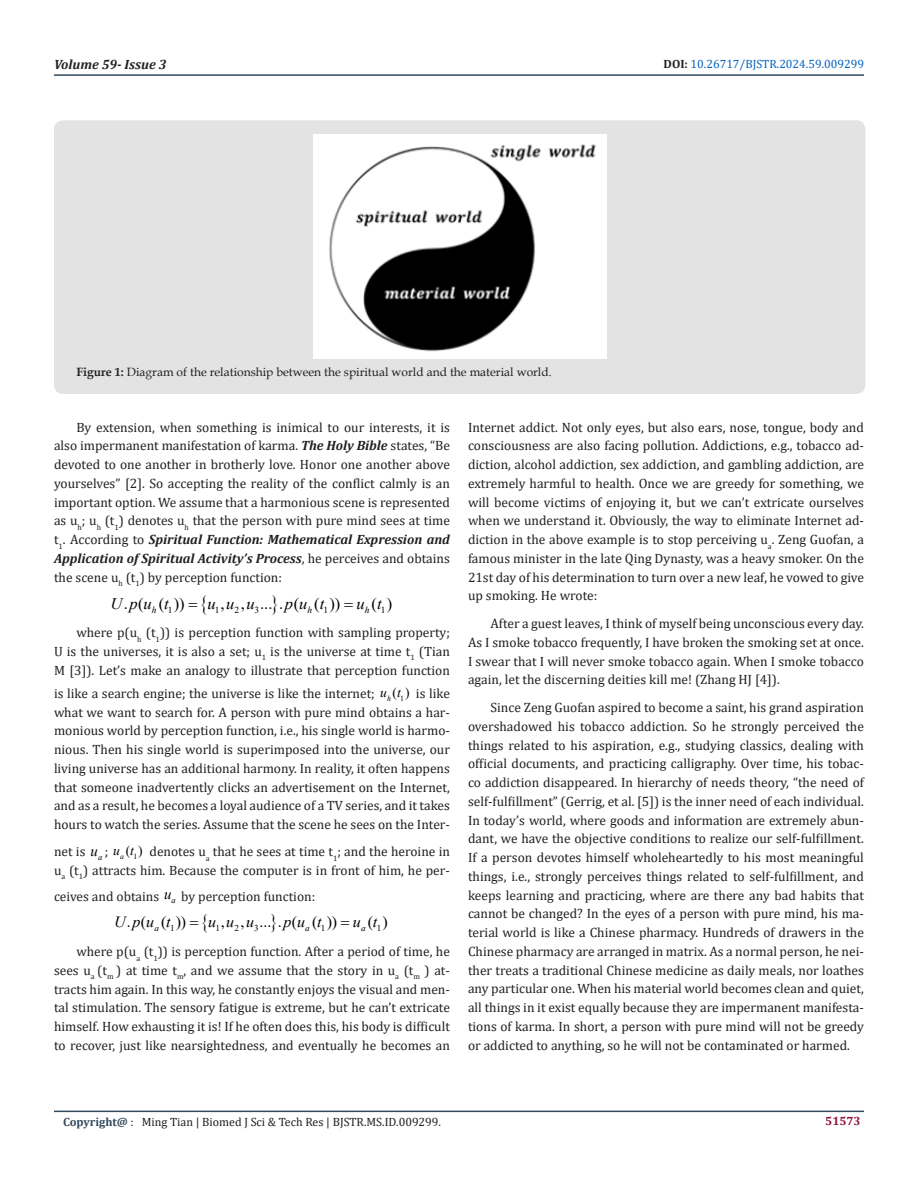
<style>
.page{position:relative;width:918px;height:1188px;background:#fff}
.page>*{position:absolute;margin:0;border:0;box-sizing:border-box;transform-origin:0 0}
.t1{font:16.05px "Times New Roman";color:#000}
.t2{font:italic 16.05px "Times New Roman";letter-spacing:.435em;color:#000}
.t3{font:15.6px "Times New Roman";color:#000}
.t4{font:italic 15.6px "Times New Roman";letter-spacing:.435em;color:#000}
.t5{font:13.5px/18.8px "Cambria";color:#231f20;text-align:justify}
.t6{font:italic 700 13.5px "Cambria";color:#231f20}
.t7{font:13.5px "Times New Roman";color:#000}
.t8{font:italic 13.5px "Times New Roman";color:#000}
.t9{font:12px "Book Antiqua";color:#231f20}
.t10{font:12px "Cambria";color:#231f20}
.t11{font:12px "Cambria";color:#0563c1}
.t12{font:700 12px "Cambria";color:#8f133a}
.t13{font:9.3px "Times New Roman";color:#000}
.t14{font:italic 9.3px "Times New Roman";color:#000}
.t15{font:9px "Times New Roman";color:#000}
.t16{font:italic 9px "Times New Roman";color:#000}
.t17{font:italic 8.7px "Times New Roman";color:#000}
.s1{font-weight:700;color:#231f20}
.s2{font-weight:700}
.s3{font-weight:700;font-style:italic}
.s4{font-family:"Times New Roman";font-style:italic;color:#000}
.s5{font-family:"Cambria";font-style:normal;color:#231f20}
.s6{font-weight:700;color:#34495e}
</style>
<div class="page">
<hr style="left:54px;top:1111px;width:810px;height:1px;background:#34495e">
<hr style="left:54px;top:74px;width:810px;height:2px;background:#34495e">
<div style="left:54px;top:120px;width:811px;height:274px;background:#e3e3e3;border-radius:9px"></div>
<img style="left:313px;top:134px;width:293px;height:224px">
<p class="t6" style="left:54px;top:55px;width:114px">Volume 59- Issue 3</p>
<p class="t11" style="left:664px;top:57px;width:202px"><span class="s1">DOI:</span> 10.26717/BJSTR.2024.59.009299</p>
<p class="t9" style="left:76px;top:364px;width:477px"><span class="s2">Figure 1:</span> Diagram of the relationship between the spiritual world and the material world.</p>
<p class="t5" style="left:54px;top:418px;width:398px;text-indent:22px">By extension, when something is inimical to our interests, it is also impermanent manifestation of karma. <span class="s3">The Holy Bible</span> states, “Be devoted to one another in brotherly love. Honor one another above yourselves” [2]. So accepting the reality of the conflict calmly is an important option. We assume that a harmonious scene is represented as u<sub>h</sub>; u<sub>h</sub> (t<sub>1</sub>) denotes u<sub>h</sub> that the person with pure mind sees at time t<sub>1</sub>. According to <span class="s3">Spiritual Function: Mathematical Expression and Application of Spiritual Activity’s Process</span>, he perceives and obtains the scene u<sub>h</sub> (t<sub>1</sub>) by perception function:</p>
<p class="t13" style="left:168px;top:604px;width:6px">1</p>
<p class="t13" style="left:215px;top:604px;width:6px">1</p>
<p class="t13" style="left:235px;top:604px;width:6px">2</p>
<p class="t13" style="left:255px;top:604px;width:6px">3</p>
<p class="t13" style="left:324px;top:604px;width:6px">1</p>
<p class="t13" style="left:381px;top:604px;width:6px">1</p>
<p class="t1" style="left:124px;top:592px;width:62px">.( ())</p>
<p class="t1" style="left:220px;top:592px;width:121px">, , ....( ())</p>
<p class="t1" style="left:372px;top:592px;width:22px">( )</p>
<p class="t2" style="left:110px;top:593px;width:60px">Upu t</p>
<p class="t2" style="left:207px;top:593px;width:49px">uuu</p>
<p class="t2" style="left:285px;top:593px;width:41px">pu t</p>
<p class="t2" style="left:356px;top:593px;width:27px">u t</p>
<p class="t14" style="left:152px;top:604px;width:6px">h</p>
<p class="t14" style="left:308px;top:604px;width:6px">h</p>
<p class="t14" style="left:365px;top:604px;width:6px">h</p>
<p class="t5" style="left:54px;top:623px;width:398px;text-indent:22px">where p(u<sub>h</sub> (t<sub>1</sub>)) is perception function with sampling property; U is the universes, it is also a set; u<sub>1</sub> is the universe at time t<sub>1</sub> (Tian M [3]). Let’s make an analogy to illustrate that perception function</p>
<p class="t5" style="left:54px;top:684px;width:348px">is like a search engine; the universe is like the internet; <sub>h</sub><span class="s4">u t</span></p>
<p class="t7" style="left:393px;top:683px;width:18px"><sub>1</sub>( )</p>
<p class="t5" style="left:54px;top:684px;width:398px;text-indent:362px">is like what we want to search for. A person with pure mind obtains a har&shy;monious world by perception function, i.e., his single world is harmo&shy;nious. Then his single world is superimposed into the universe, our living universe has an additional harmony. In reality, it often happens that someone inadvertently clicks an advertisement on the Internet, and as a result, he becomes a loyal audience of a TV series, and it takes hours to watch the series. Assume that the scene he sees on the Inter-</p>
<p class="t5" style="left:54px;top:842px;width:33px">net is</p>
<p class="t17" style="left:91px;top:851px;width:13px">a<sup>u</sup></p>
<p class="t8" style="left:105px;top:842px;width:31px"><span class="s5">;</span> <sub>a</sub>u t</p>
<p class="t7" style="left:126px;top:841px;width:18px"><sub>1</sub>( )</p>
<p class="t5" style="left:54px;top:842px;width:398px;text-align:right">denotes u<sub>a</sub> that he sees at time t<sub>1</sub>; and the heroine in<br>u<sub>a</sub> (t<sub>1</sub>) attracts him. Because the computer is in front of him, he per-</p>
<p class="t5" style="left:54px;top:887px;width:107px">ceives and obtains</p>
<p class="t17" style="left:164px;top:894px;width:13px">a<sup>u</sup></p>
<p class="t5" style="left:181px;top:887px;width:136px">by perception function:</p>
<p class="t15" style="left:170px;top:921px;width:6px">1</p>
<p class="t15" style="left:215px;top:921px;width:6px">1</p>
<p class="t15" style="left:235px;top:921px;width:6px">2</p>
<p class="t15" style="left:254px;top:921px;width:6px">3</p>
<p class="t15" style="left:321px;top:921px;width:6px">1</p>
<p class="t15" style="left:377px;top:921px;width:6px">1</p>
<p class="t3" style="left:127px;top:911px;width:61px">.( ())</p>
<p class="t3" style="left:221px;top:911px;width:118px">, , ....( ())</p>
<p class="t3" style="left:368px;top:911px;width:21px">( )</p>
<p class="t4" style="left:114px;top:911px;width:58px">Upu t</p>
<p class="t4" style="left:208px;top:911px;width:47px">uuu</p>
<p class="t4" style="left:283px;top:911px;width:40px">pu t</p>
<p class="t4" style="left:353px;top:911px;width:26px">u t</p>
<p class="t16" style="left:154px;top:922px;width:6px">a</p>
<p class="t16" style="left:305px;top:922px;width:6px">a</p>
<p class="t16" style="left:361px;top:922px;width:6px">a</p>
<p class="t5" style="left:54px;top:942px;width:398px;text-indent:22px">where p(u<sub>a</sub> (t<sub>1</sub>)) is perception function. After a period of time, he sees u<sub>a</sub> (t<sub>m</sub> ) at time t<sub>m</sub>, and we assume that the story in u<sub>a</sub> (t<sub>m</sub> ) at&shy;tracts him again. In this way, he constantly enjoys the visual and men&shy;tal stimulation. The sensory fatigue is extreme, but he can’t extricate himself. How exhausting it is! If he often does this, his body is difficult to recover, just like nearsightedness, and eventually he becomes an</p>
<p class="t5" style="left:468px;top:418px;width:398px">Internet addict. Not only eyes, but also ears, nose, tongue, body and consciousness are also facing pollution. Addictions, e.g., tobacco ad&shy;diction, alcohol addiction, sex addiction, and gambling addiction, are extremely harmful to health. Once we are greedy for something, we will become victims of enjoying it, but we can’t extricate ourselves when we understand it. Obviously, the way to eliminate Internet ad&shy;diction in the above example is to stop perceiving u<sub>a</sub>. Zeng Guofan, a famous minister in the late Qing Dynasty, was a heavy smoker. On the 21st day of his determination to turn over a new leaf, he vowed to give up smoking. He wrote:</p>
<p class="t5" style="left:468px;top:614px;width:398px;text-indent:22px">After a guest leaves, I think of myself being unconscious every day.<br>As I smoke tobacco frequently, I have broken the smoking set at once.<br>I swear that I will never smoke tobacco again. When I smoke tobacco again, let the discerning deities kill me! (Zhang HJ [4]).</p>
<p class="t5" style="left:468px;top:698px;width:398px;text-indent:22px">Since Zeng Guofan aspired to become a saint, his grand aspiration overshadowed his tobacco addiction. So he strongly perceived the things related to his aspiration, e.g., studying classics, dealing with official documents, and practicing calligraphy. Over time, his tobac&shy;co addiction disappeared. In hierarchy of needs theory, “the need of self-fulfillment” (Gerrig, et al. [5]) is the inner need of each individual.<br>In today’s world, where goods and information are extremely abun&shy;dant, we have the objective conditions to realize our self-fulfillment.<br>If a person devotes himself wholeheartedly to his most meaningful things, i.e., strongly perceives things related to self-fulfillment, and keeps learning and practicing, where are there any bad habits that cannot be changed? In the eyes of a person with pure mind, his ma&shy;terial world is like a Chinese pharmacy. Hundreds of drawers in the Chinese pharmacy are arranged in matrix. As a normal person, he nei&shy;ther treats a traditional Chinese medicine as daily meals, nor loathes any particular one. When his material world becomes clean and quiet, all things in it exist equally because they are impermanent manifesta&shy;tions of karma. In short, a person with pure mind will not be greedy or addicted to anything, so he will not be contaminated or harmed.</p>
<p class="t10" style="left:63px;top:1115px;width:380px"><span class="s6">Copyright@</span> : Ming Tian | Biomed J Sci &amp; Tech Res | BJSTR.MS.ID.009299.</p>
<p class="t12" style="left:825px;top:1113px;width:37px">51573</p>
</div>
